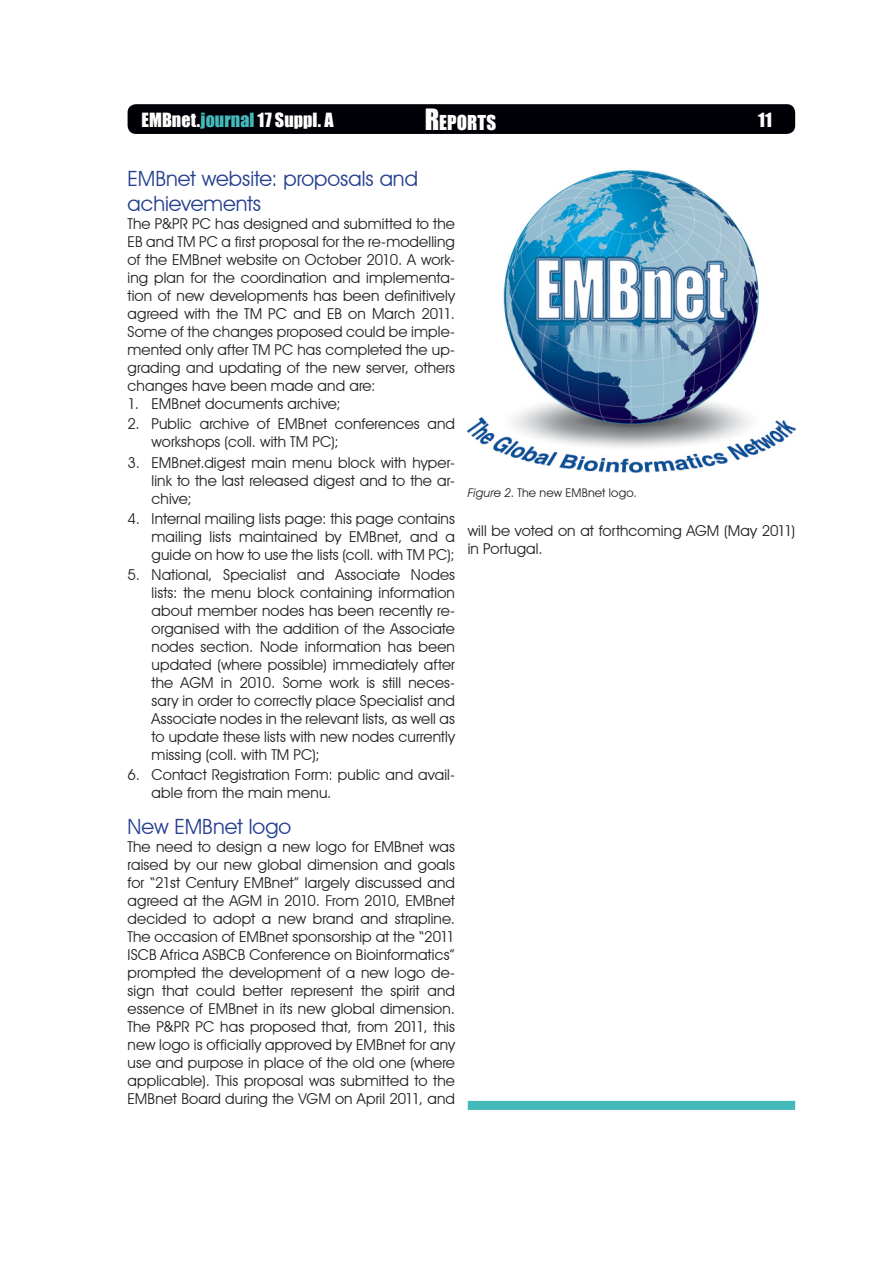
<style>
.page{position:relative;width:893px;height:1263px;background:#fff}
.page>*{position:absolute;margin:0;border:0;box-sizing:border-box;transform-origin:0 0}
._02_subtitle2{font:21px/25.2px "Avant Garde IT Cby BT";color:#253f8e}
.t1{font:18.9px "Impact";letter-spacing:.005em;color:#fff}
.t2{font:18px "Impact";letter-spacing:.005em;color:#fff}
._00_text_first{font:15px/18px "Avant Garde IT Cby BT";letter-spacing:.01em;color:#231f20;text-align:justify}
._17_number1{font:15px/18px "Avant Garde IT Cby BT";letter-spacing:.01em;color:#231f20;text-align:justify}
._03_legend{font:12px "Avant Garde IT Cby BT";letter-spacing:.015em;color:#231f20}
.s1{color:#44b9bc}
.s2{font-size:27px}
.s3{font-style:italic}
</style>
<div class="page">
<div style="left:128px;top:104px;width:667px;height:30px;background:#000006;border-radius:9px"></div>
<div style="left:468px;top:1101px;width:327px;height:9px;background:#44b9bc"></div>
<img style="left:468px;top:170px;width:327px;height:302px">
<p class="t2" style="left:142px;top:106px;width:193px">EMBnet.<span class="s1">journal</span> 17 Suppl. A</p>
<p class="t1" style="left:425px;top:108px;width:73px"><span class="s2">R</span>EPORTS</p>
<p class="t2" style="left:758px;top:106px;width:15px">11</p>
<p class="_02_subtitle2" style="left:128px;top:166px;width:292px">EMBnet website: proposals and achievements</p>
<p class="_00_text_first" style="left:128px;top:215px;width:329px">The P&amp;PR PC has designed and submitted to the EB and TM PC a first proposal for the re-modelling of the EMBnet website on October 2010. A work&shy;ing plan for the coordination and implementa&shy;tion of new developments has been definitively agreed with the TM PC and EB on March 2011.<br>Some of the changes proposed could be imple&shy;mented only after TM PC has completed the up&shy;grading and updating of the new server, others changes have been made and are:</p>
<p class="_17_number1" style="left:128px;top:395px;width:215px">1. EMBnet documents archive;</p>
<p class="_17_number1" style="left:152px;top:415px;width:305px;text-indent:-24px">2. Public archive of EMBnet conferences and workshops (coll. with TM PC);</p>
<p class="_17_number1" style="left:152px;top:453px;width:305px;text-indent:-24px">3. EMBnet.digest main menu block with hyper&shy;link to the last released digest and to the ar&shy;chive;</p>
<p class="_17_number1" style="left:152px;top:509px;width:305px;text-indent:-24px">4. Internal mailing lists page: this page contains mailing lists maintained by EMBnet, and a guide on how to use the lists (coll. with TM PC);</p>
<p class="_17_number1" style="left:152px;top:565px;width:305px;text-indent:-24px">5. National, Specialist and Associate Nodes lists: the menu block containing information about member nodes has been recently re&shy;organised with the addition of the Associate nodes section. Node information has been updated (where possible) immediately after the AGM in 2010. Some work is still neces&shy;sary in order to correctly place Specialist and Associate nodes in the relevant lists, as well as to update these lists with new nodes currently missing (coll. with TM PC);</p>
<p class="_17_number1" style="left:152px;top:765px;width:305px;text-indent:-24px">6. Contact Registration Form: public and avail&shy;able from the main menu.</p>
<p class="_02_subtitle2" style="left:128px;top:813px;width:165px">New EMBnet logo</p>
<p class="_00_text_first" style="left:128px;top:837px;width:329px">The need to design a new logo for EMBnet was raised by our new global dimension and goals for “21st Century EMBnet” largely discussed and agreed at the AGM in 2010. From 2010, EMBnet decided to adopt a new brand and strapline.<br>The occasion of EMBnet sponsorship at the “2011<br>ISCB Africa ASBCB Conference on Bioinformatics” prompted the development of a new logo de&shy;sign that could better represent the spirit and essence of EMBnet in its new global dimension.<br>The P&amp;PR PC has proposed that, from 2011, this new logo is officially approved by EMBnet for any use and purpose in place of the old one (where applicable). This proposal was submitted to the EMBnet Board during the VGM on April 2011, and</p>
<p class="_03_legend" style="left:468px;top:485px;width:171px"><span class="s3">Figure 2</span>. The new EMBnet logo.</p>
<p class="_00_text_first" style="left:468px;top:521px;width:329px">will be voted on at forthcoming AGM (May 2011) in Portugal.</p>
</div>
